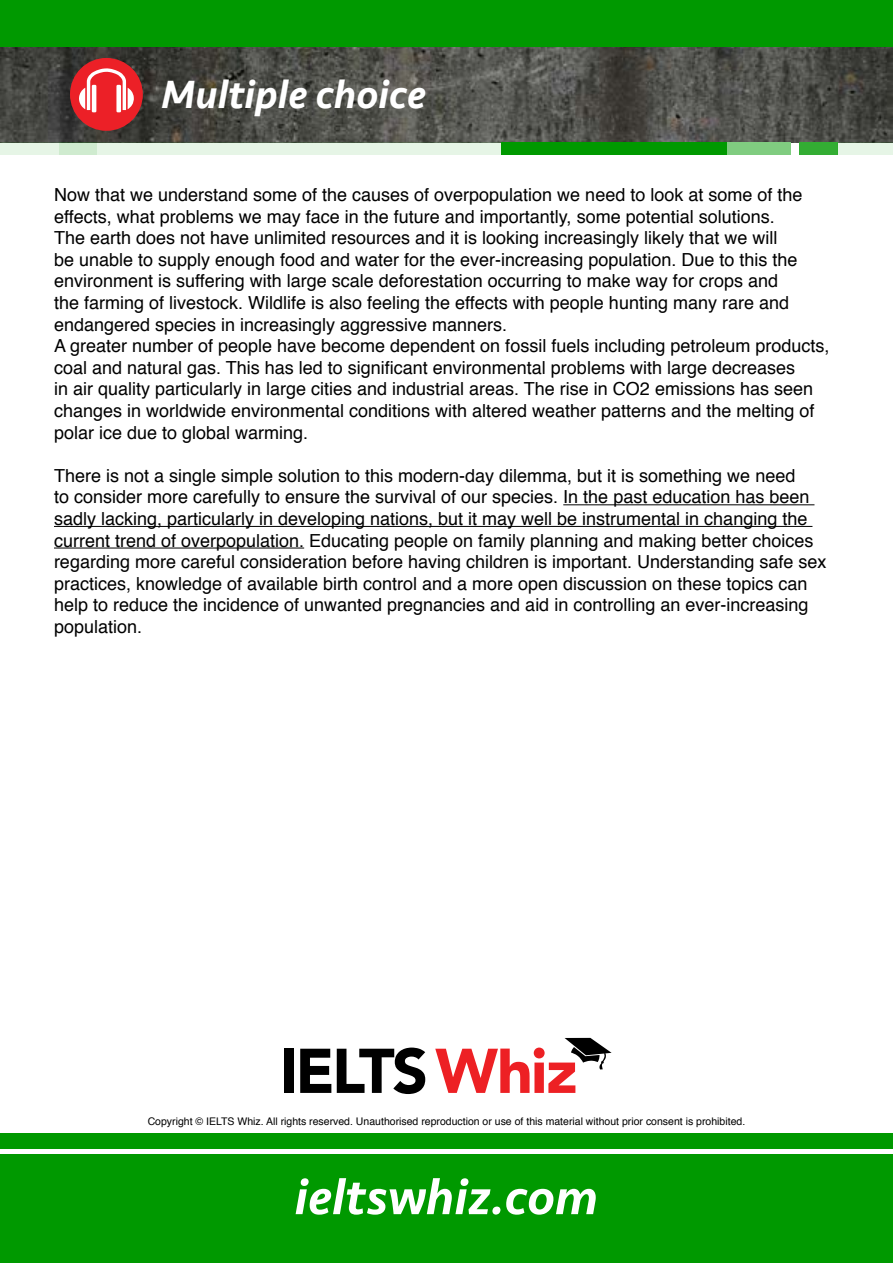
<style>
.page{position:relative;width:893px;height:1263px;background:#fff}
.page>*{position:absolute;margin:0;border:0;box-sizing:border-box;transform-origin:0 0}
.t1{font:italic 500 51px "Seravek";color:#fff}
.t2{font:italic 500 40.5px "Seravek";color:#fff}
.t3{font:18px/21.6px "Helvetica";color:#000}
.t4{font:10.5px "Helvetica";color:#000}
</style>
<div class="page">
<hr style="left:563px;top:504px;width:251px;height:1px;background:#000">
<hr style="left:54px;top:526px;width:758px;height:1px;background:#000">
<hr style="left:54px;top:548px;width:250px;height:1px;background:#000">
<img style="left:0;top:47px;width:893px;height:95px">
<div style="left:0;top:1133px;width:893px;height:16px;background:#090"></div>
<div style="left:0;top:1155px;width:893px;height:108px;background:#090"></div>
<div style="left:0;top:0;width:893px;height:47px;background:#090"></div>
<div style="left:60px;top:142px;width:442px;height:13px;background:#e6f5e6"></div>
<div style="left:502px;top:142px;width:225px;height:13px;background:#090"></div>
<div style="left:727px;top:142px;width:64px;height:13px;background:#80cc80"></div>
<div style="left:799px;top:142px;width:39px;height:13px;background:#33ad33"></div>
<div style="left:838px;top:142px;width:55px;height:13px;background:#e6f5e6"></div>
<svg style="left:0;top:142px;width:97px;height:13px"></svg>
<div style="left:70px;top:58px;width:73px;height:73px;background:#ec2027;border-radius:50%"></div>
<svg style="left:79px;top:68px;width:55px;height:44px"></svg>
<div style="left:284px;top:1049px;width:10px;height:44px;background:#000"></div>
<svg style="left:300px;top:1049px;width:31px;height:44px"></svg>
<svg style="left:337px;top:1047px;width:88px;height:47px"></svg>
<svg style="left:435px;top:1038px;width:177px;height:55px"></svg>
<h2 class="t2" style="left:161px;top:69px;width:266px">Multiple choice</h2>
<p class="t3" style="left:54px;top:184px;width:777px">Now that we understand some of the causes of overpopulation we need to look at some of the effects, what problems we may face in the future and importantly, some potential solutions.<br>The earth does not have unlimited resources and it is looking increasingly likely that we will<br>be unable to supply enough food and water for the ever-increasing population. Due to this the environment is suffering with large scale deforestation occurring to make way for crops and<br>the farming of livestock. Wildlife is also feeling the effects with people hunting many rare and endangered species in increasingly aggressive manners.<br>A greater number of people have become dependent on fossil fuels including petroleum products, coal and natural gas. This has led to significant environmental problems with large decreases<br>in air quality particularly in large cities and industrial areas. The rise in CO2 emissions has seen changes in worldwide environmental conditions with altered weather patterns and the melting of polar ice due to global warming.</p>
<p class="t3" style="left:54px;top:465px;width:774px">There is not a single simple solution to this modern-day dilemma, but it is something we need<br>to consider more carefully to ensure the survival of our species. In the past education has been sadly lacking, particularly in developing nations, but it may well be instrumental in changing the current trend of overpopulation. Educating people on family planning and making better choices regarding more careful consideration before having children is important. Understanding safe sex practices, knowledge of available birth control and a more open discussion on these topics can help to reduce the incidence of unwanted pregnancies and aid in controlling an ever-increasing population.</p>
<p class="t4" style="left:148px;top:1113px;width:599px">Copyright © IELTS Whiz. All rights reserved. Unauthorised reproduction or use of this material without prior consent is prohibited.</p>
<h1 class="t1" style="left:295px;top:1165px;width:305px">ieltswhiz.com</h1>
</div>
